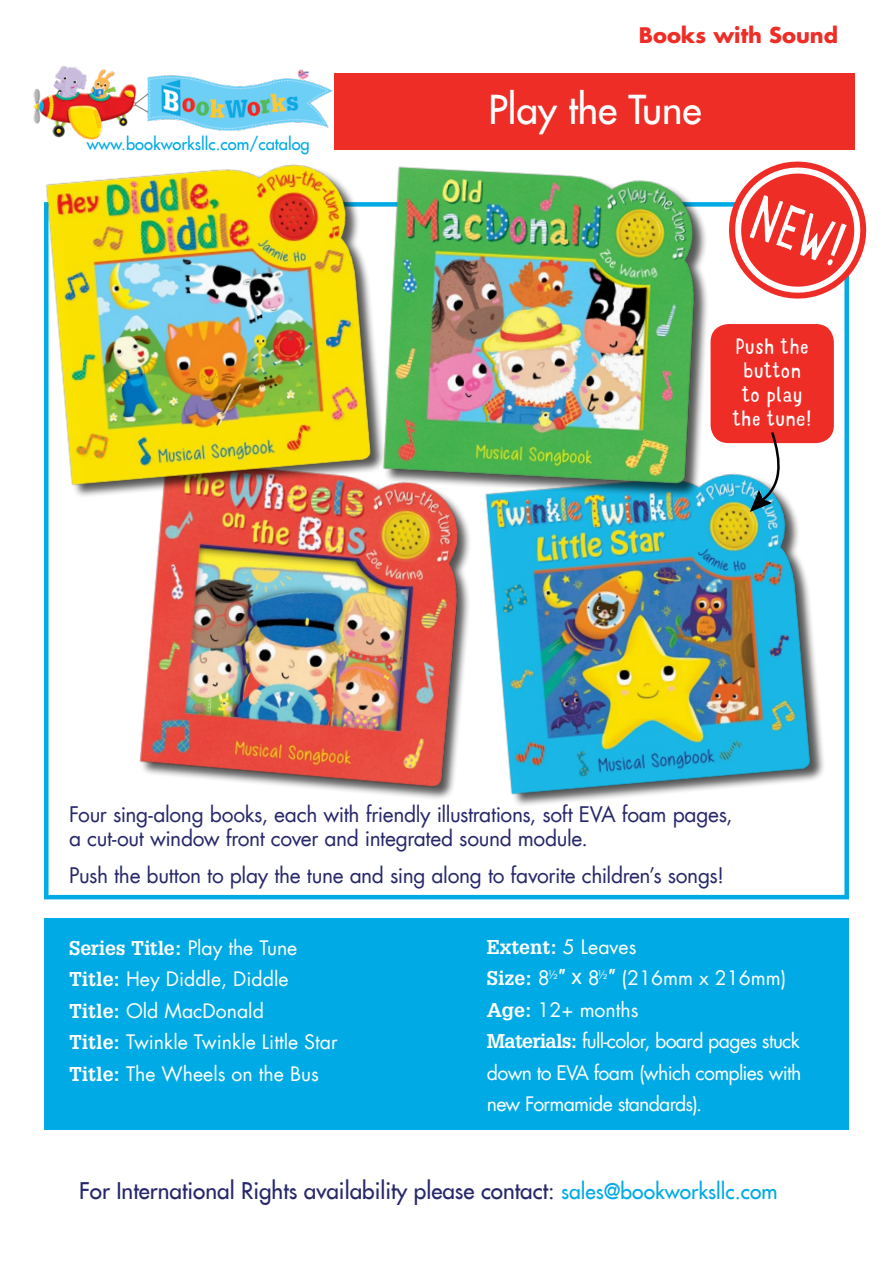
<style>
.page{position:relative;width:893px;height:1263px;background:#fff}
.page>*{position:absolute;margin:0;border:0;box-sizing:border-box;transform-origin:0 0}
.t1{font:300 60px "Mr Dodo";color:#fff;scale:.8 1}
.t2{font:39px "Futura LT";color:#fff}
.t3{font:22.5px "Futura LT";color:#27276b}
.AI_Blurb{font:21px/24px "Futura LT";letter-spacing:-.02em;color:#27276b}
.t4{font:300 21px/24px "Mr Dodo";color:#fff;text-align:center}
.t5{font:700 21px "Futura LT";color:#ee2d26}
.t6{font:19.5px/31.5px "Futura LT";color:#fff;text-align:justify}
.t7{font:700 19.5px "Glypha";color:#fff}
.t8{font:16.5px "Futura LT";color:#00aae5}
.s1{font-family:"Futura LT";font-weight:400}
.s2{font-family:"Glypha";font-weight:700}
.s3{font-family:"Arial";font-size:21px}
.s4{font-size:21px;color:#00aae5}
</style>
<div class="page">
<div style="left:335px;top:73px;width:520px;height:77px;background:#ee2d26"></div>
<img style="left:33px;top:66px;width:300px;height:58px">
<div style="left:44px;top:918px;width:805px;height:212px;background:#00aae5"></div>
<svg style="left:720px;top:161px;width:147px;height:146px"></svg>
<div style="left:711px;top:324px;width:123px;height:119px;background:#ee2d26;border-radius:18px"></div>
<div style="left:486px;top:473px;width:340px;height:335px;background:#000;opacity:.66"></div>
<img style="left:485px;top:439px;width:330px;height:365px">
<img style="left:139px;top:498px;width:331px;height:297px">
<svg style="left:750px;top:432px;width:32px;height:80px"></svg>
<img style="left:388px;top:166px;width:323px;height:328px">
<img style="left:44px;top:124px;width:344px;height:376px">
<p class="t8" style="left:87px;top:133px;width:225px">www.bookworksllc.com/catalog</p>
<p class="t5" style="left:639px;top:21px;width:201px">Books with Sound</p>
<p class="t2" style="left:488px;top:84px;width:215px">Play the Tune</p>
<p class="t1" style="left:766px;top:180px;width:121px;rotate:20deg">NEW!</p>
<p class="t4" style="left:732px;top:334px;width:81px">Push the button to play the tune!</p>
<p class="AI_Blurb" style="left:69px;top:803px;width:665px">Four sing-along books, each with friendly illustrations, soft EVA foam pages, a cut-out window front cover and integrated sound module.</p>
<p class="AI_Blurb" style="left:69px;top:863px;width:657px">Push the button to play the tune and sing along to favorite children’s songs!</p>
<p class="t7" style="left:69px;top:936px;width:230px">Series Title: <span class="s1">Play the Tune</span></p>
<p class="t6" style="left:69px;top:964px;width:221px"><span class="s2">Title:</span> Hey Diddle, Diddle</p>
<p class="t6" style="left:69px;top:995px;width:196px"><span class="s2">Title:</span> Old MacDonald</p>
<p class="t6" style="left:69px;top:1027px;width:270px"><span class="s2">Title:</span> Twinkle Twinkle Little Star</p>
<p class="t6" style="left:69px;top:1058px;width:251px"><span class="s2">Title:</span> The Wheels on the Bus</p>
<p class="t7" style="left:487px;top:935px;width:151px">Extent: <span class="s1">5 Leaves</span></p>
<p class="t6" style="left:487px;top:962px;width:301px"><span class="s2">Size:</span> 8<sup>½</sup><span class="s3">″ x</span> 8<sup>½</sup><span class="s3">″</span> (216mm x 216mm)</p>
<p class="t6" style="left:487px;top:994px;width:153px"><span class="s2">Age:</span> 12+ months</p>
<p class="t6" style="left:487px;top:1025px;width:316px"><span class="s2">Materials:</span> full-color, board pages stuck down to EVA foam (which complies with new Formamide standards).</p>
<p class="t3" style="left:79px;top:1176px;width:700px">For International Rights availability please contact: <span class="s4">sales@bookworksllc.com</span></p>
</div>
